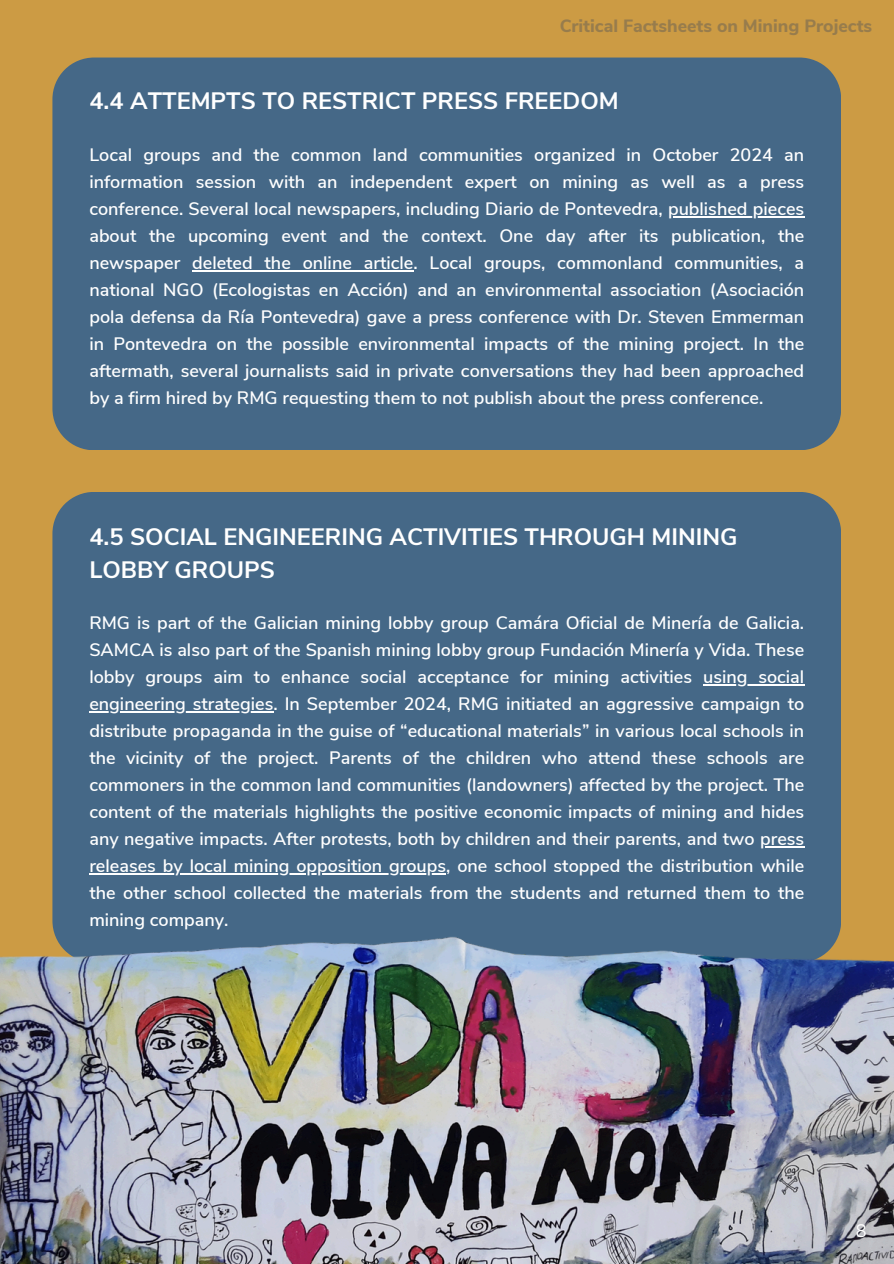
<style>
.page{position:relative;width:894px;height:1264px;background:#fff}
.page>*{position:absolute;margin:0;border:0;box-sizing:border-box;transform-origin:0 0}
.t1{font:700 23.7px/32.7px "Nunito Sans";color:#fff}
.t2{font:600 18px/27px "Nunito Sans";color:#fff;text-align:justify}
.t3{font:18px "Nunito Sans 10 pt";color:#fff}
.t4{font:800 17.7px "Nunito Sans";color:#575757}
</style>
<div class="page">
<div style="left:0;top:0;width:893px;height:1263px;background:#cc9b44"></div>
<div style="left:52px;top:58px;width:789px;height:392px;background:#456887"></div>
<div style="left:52px;top:492px;width:789px;height:209px;background:#456887"></div>
<img style="left:0;top:701px;width:893px;height:562px">
<hr style="left:668px;top:216px;width:136px;height:1px;background:#fff">
<hr style="left:192px;top:270px;width:221px;height:1px;background:#fff">
<hr style="left:703px;top:684px;width:101px;height:1px;background:#fff">
<hr style="left:89px;top:711px;width:184px;height:1px;background:#fff">
<hr style="left:760px;top:846px;width:44px;height:1px;background:#fff">
<hr style="left:89px;top:873px;width:357px;height:1px;background:#fff">
<p class="t4" style="left:559px;top:14px;width:314px">Critical Factsheets on Mining Projects</p>
<h1 class="t1" style="left:89px;top:85px;width:530px">4.4 ATTEMPTS TO RESTRICT PRESS FREEDOM</h1>
<h1 class="t2" style="left:89px;top:141px;width:716px">Local groups and the common land communities organized in October 2024 an information session with an independent expert on mining as well as a press conference. Several local newspapers, including Diario de Pontevedra, published pieces</h1>
<p class="t2" style="left:89px;top:222px;width:716px">about the upcoming event and the context. One day after its publication, the newspaper deleted the online article. Local groups, commonland communities, a national NGO (Ecologistas en Acción) and an environmental association (Asociación pola defensa da Ría Pontevedra) gave a press conference with Dr. Steven Emmerman in Pontevedra on the possible environmental impacts of the mining project. In the aftermath, several journalists said in private conversations they had been approached by a firm hired by RMG requesting them to not publish about the press conference.</p>
<p class="t1" style="left:89px;top:521px;width:649px">4.5 SOCIAL ENGINEERING ACTIVITIES THROUGH MINING<br>LOBBY GROUPS</p>
<p class="t2" style="left:89px;top:609px;width:716px">RMG is part of the Galician mining lobby group Camára Oficial de Minería de Galicia.<br>SAMCA is also part of the Spanish mining lobby group Fundación Minería y Vida. These lobby groups aim to enhance social acceptance for mining activities</p>
<p class="t2" style="left:703px;top:663px;width:103px">using social</p>
<p class="t2" style="left:89px;top:690px;width:716px">engineering strategies. In September 2024, RMG initiated an aggressive campaign to distribute propaganda in the guise of “educational materials” in various local schools in the vicinity of the project. Parents of the children who attend these schools are commoners in the common land communities (landowners) affected by the project. The content of the materials highlights the positive economic impacts of mining and hides any negative impacts. After protests, both by children and their parents, and two press</p>
<p class="t2" style="left:89px;top:852px;width:716px">releases by local mining opposition groups, one school stopped the distribution while the other school collected the materials from the students and returned them to the mining company.</p>
<p class="t3" style="left:855px;top:1219px;width:12px">8</p>
</div>
